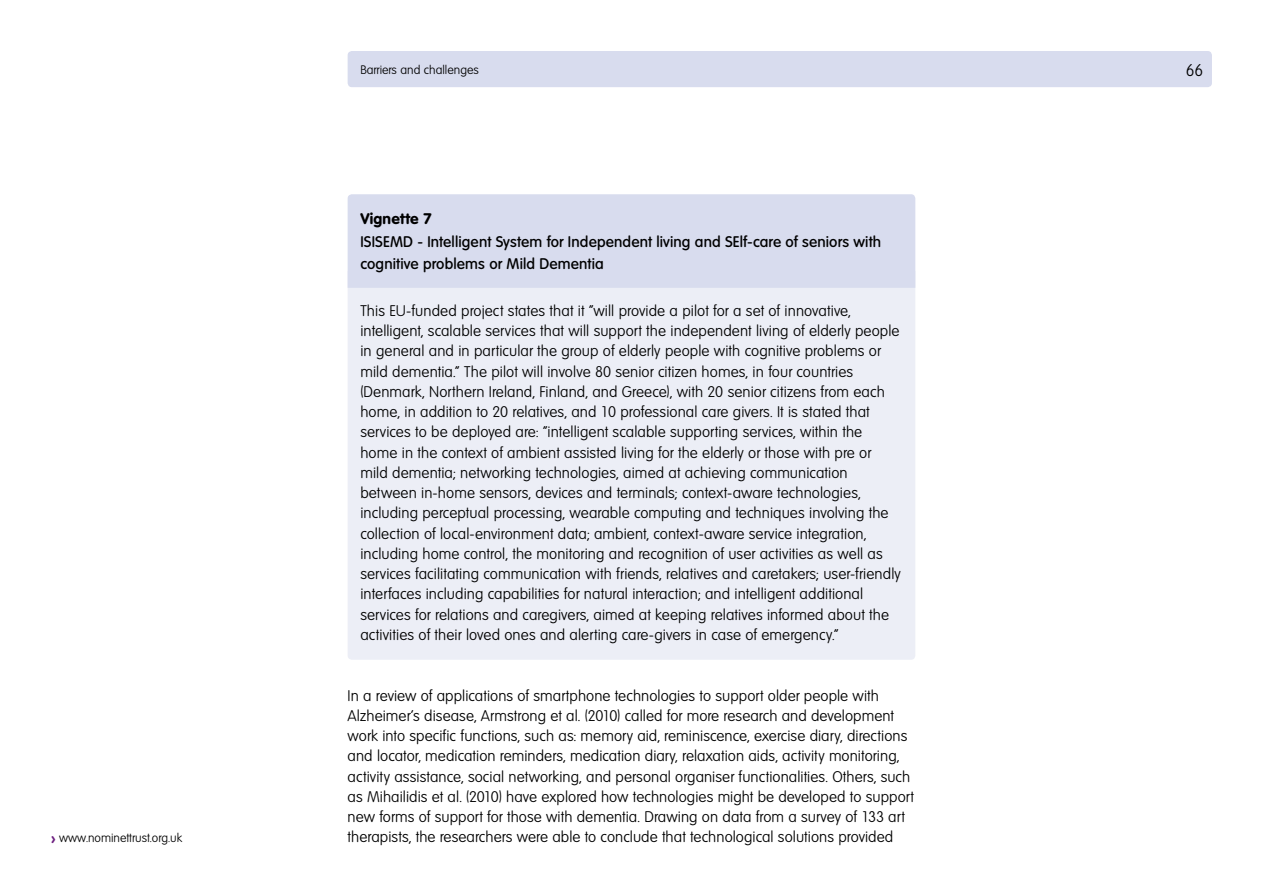
<style>
.page{position:relative;width:1263px;height:893px;background:#fff}
.page>*{position:absolute;margin:0;border:0;box-sizing:border-box;transform-origin:0 0}
.t1{font:300 16.5px "Volkswagen TS";color:#000}
.t2{font:300 15px/20.2px "Volkswagen TS";letter-spacing:.005em;color:#000}
.t3{font:500 15px/22.5px "Volkswagen TS";letter-spacing:.01em;color:#000}
.t4{font:700 15px "Volkswagen TS";letter-spacing:.01em;color:#000}
.t5{font:300 12px "Volkswagen TS";color:#000}
.s1{font-weight:600;font-size:16.5px;color:#6d1f80}
</style>
<div class="page">
<div style="left:348px;top:51px;width:864px;height:36px;background:#d8dcee;border-radius:4px"></div>
<div style="left:348px;top:288px;width:567px;height:372px;background:#eceef6"></div>
<div style="left:348px;top:194px;width:567px;height:94px;background:#d8dcee"></div>
<p class="t5" style="left:51px;top:831px;width:133px"><span class="s1">&gt;</span> www.nominettrust.org.uk</p>
<p class="t5" style="left:360px;top:63px;width:120px">Barriers and challenges</p>
<p class="t4" style="left:360px;top:209px;width:73px">Vignette 7</p>
<p class="t3" style="left:360px;top:230px;width:522px">ISISEMD - Intelligent System for Independent living and SElf-care of seniors with cognitive problems or Mild Dementia</p>
<p class="t2" style="left:360px;top:300px;width:542px">This EU-funded project states that it “will provide a pilot for a set of innovative, intelligent, scalable services that will support the independent living of elderly people in general and in particular the group of elderly people with cognitive problems or mild dementia.” The pilot will involve 80 senior citizen homes, in four countries (Denmark, Northern Ireland, Finland, and Greece), with 20 senior citizens from each home, in addition to 20 relatives, and 10 professional care givers. It is stated that services to be deployed are: “intelligent scalable supporting services, within the home in the context of ambient assisted living for the elderly or those with pre or mild dementia; networking technologies, aimed at achieving communication between in-home sensors, devices and terminals; context-aware technologies, including perceptual processing, wearable computing and techniques involving the collection of local-environment data; ambient, context-aware service integration, including home control, the monitoring and recognition of user activities as well as services facilitating communication with friends, relatives and caretakers; user-friendly interfaces including capabilities for natural interaction; and intelligent additional services for relations and caregivers, aimed at keeping relatives informed about the activities of their loved ones and alerting care-givers in case of emergency.”</p>
<p class="t2" style="left:348px;top:685px;width:568px">In a review of applications of smartphone technologies to support older people with Alzheimer’s disease, Armstrong et al. (2010) called for more research and development work into specific functions, such as: memory aid, reminiscence, exercise diary, directions and locator, medication reminders, medication diary, relaxation aids, activity monitoring, activity assistance, social networking, and personal organiser functionalities. Others, such as Mihailidis et al. (2010) have explored how technologies might be developed to support new forms of support for those with dementia. Drawing on data from a survey of 133 art therapists, the researchers were able to conclude that technological solutions provided</p>
<p class="t1" style="left:1186px;top:60px;width:19px">66</p>
</div>
